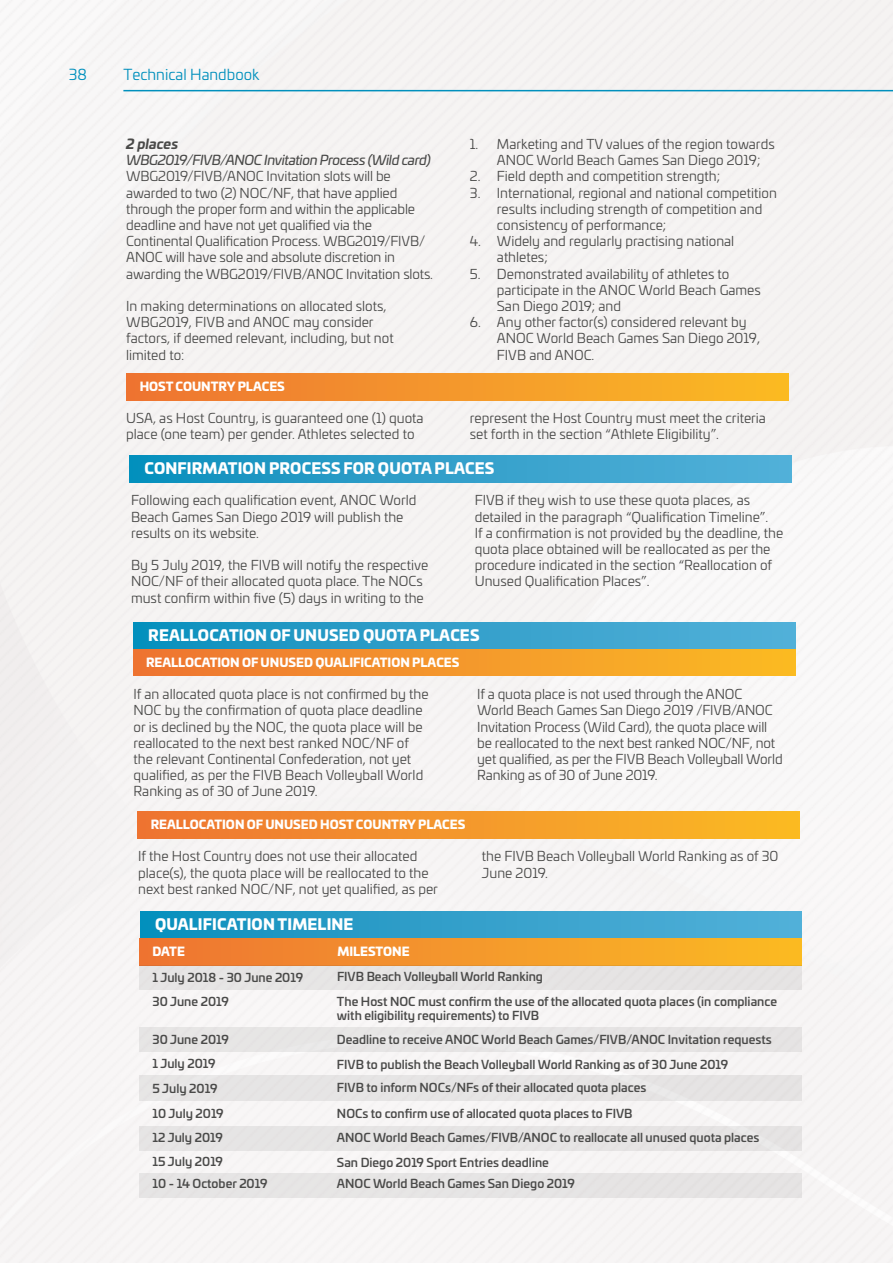
<style>
.page{position:relative;width:893px;height:1263px;background:#f6f4f3}
.page>*{position:absolute;margin:0;border:0;box-sizing:border-box;transform-origin:0 0}
.t1{font:900 15px "Univia Pro";letter-spacing:.01em;color:#fff}
.t2{font:15px "Univia Pro";color:#0190bd}
.t3{font:13.5px/16.2px "Univia Pro";color:#4a4a49}
.t4{font:italic 13.5px "Univia Pro";letter-spacing:-.03em;color:#4a4a49}
.t5{font:italic 700 13.5px "Univia Pro";color:#4a4a49}
.t6{font:500 12px/24.5px "Univia Pro";color:#4a4a49}
.t7{font:900 12px "Univia Pro";color:#fff}
</style>
<div class="page">
<hr style="left:123px;top:90px;width:770px;height:1px;background:#0190bd">
<div style="left:140px;top:1126px;width:662px;height:24px;background:#e6e4e4"></div>
<div style="left:127px;top:373px;width:662px;height:27px;background:linear-gradient(to right,#ee7432,#fbbc24)"></div>
<div style="left:130px;top:455px;width:661px;height:27px;background:linear-gradient(to right,#0d90bd,#56b1d9)"></div>
<div style="left:133px;top:623px;width:662px;height:26px;background:linear-gradient(to right,#0d90bd,#56b0d9)"></div>
<div style="left:133px;top:649px;width:662px;height:27px;background:linear-gradient(to right,#ee7432,#fbbc24)"></div>
<div style="left:138px;top:811px;width:662px;height:27px;background:linear-gradient(to right,#ee7432,#fbbc24)"></div>
<div style="left:140px;top:911px;width:662px;height:27px;background:linear-gradient(to right,#0d90bd,#56b1d9)"></div>
<div style="left:140px;top:938px;width:662px;height:27px;background:linear-gradient(to right,#ee7432,#fbbc24)"></div>
<div style="left:140px;top:965px;width:662px;height:24px;background:#e6e4e4"></div>
<div style="left:140px;top:1027px;width:662px;height:24px;background:#e6e4e4"></div>
<div style="left:140px;top:1076px;width:662px;height:25px;background:#e6e4e4"></div>
<div style="left:140px;top:1173px;width:662px;height:24px;background:#e6e4e4"></div>
<p class="t2" style="left:69px;top:64px;width:20px">38</p>
<p class="t2" style="left:123px;top:63px;width:137px">Technical Handbook</p>
<p class="t5" style="left:126px;top:133px;width:53px">2 places</p>
<p class="t4" style="left:126px;top:150px;width:306px">WBG2019/FIVB/ANOC Invitation Process (Wild card)</p>
<p class="t3" style="left:126px;top:168px;width:308px">WBG2019/FIVB/ANOC Invitation slots will be awarded to two (2) NOC/NF, that have applied through the proper form and within the applicable deadline and have not yet qualified via the Continental Qualification Process. WBG2019/FIVB/ ANOC will have sole and absolute discretion in awarding the WBG2019/FIVB/ANOC Invitation slots.</p>
<p class="t3" style="left:126px;top:297px;width:269px">In making determinations on allocated slots, WBG2019, FIVB and ANOC may consider factors, if deemed relevant, including, but not limited to:</p>
<p class="t7" style="left:140px;top:377px;width:147px">HOST COUNTRY PLACES</p>
<p class="t3" style="left:497px;top:135px;width:279px;text-indent:-27px">1. Marketing and TV values of the region towards<br>ANOC World Beach Games San Diego 2019;</p>
<p class="t3" style="left:470px;top:168px;width:252px">2. Field depth and competition strength;</p>
<p class="t3" style="left:497px;top:184px;width:281px;text-indent:-27px">3. International, regional and national competition results including strength of competition and consistency of performance;</p>
<p class="t3" style="left:497px;top:232px;width:239px;text-indent:-27px">4. Widely and regularly practising national athletes;</p>
<p class="t3" style="left:497px;top:265px;width:265px;text-indent:-27px">5. Demonstrated availability of athletes to participate in the ANOC World Beach Games<br>San Diego 2019; and</p>
<p class="t3" style="left:497px;top:313px;width:265px;text-indent:-27px">6. Any other factor(s) considered relevant by<br>ANOC World Beach Games San Diego 2019,<br>FIVB and ANOC.</p>
<p class="t3" style="left:126px;top:410px;width:299px">USA, as Host Country, is guaranteed one (1) quota place (one team) per gender. Athletes selected to</p>
<p class="t3" style="left:470px;top:410px;width:298px">represent the Host Country must meet the criteria set forth in the section “Athlete Eligibility”.</p>
<p class="t1" style="left:145px;top:456px;width:351px">CONFIRMATION PROCESS FOR QUOTA PLACES</p>
<p class="t3" style="left:131px;top:492px;width:287px">Following each qualification event, ANOC World<br>Beach Games San Diego 2019 will publish the results on its website.</p>
<p class="t3" style="left:131px;top:556px;width:299px">By 5 July 2019, the FIVB will notify the respective<br>NOC/NF of their allocated quota place. The NOCs must confirm within five (5) days in writing to the</p>
<p class="t3" style="left:475px;top:492px;width:310px">FIVB if they wish to use these quota places, as detailed in the paragraph “Qualification Timeline”.<br>If a confirmation is not provided by the deadline, the quota place obtained will be reallocated as per the procedure indicated in the section “Reallocation of Unused Qualification Places”.</p>
<p class="t1" style="left:148px;top:623px;width:333px">REALLOCATION OF UNUSED QUOTA PLACES</p>
<p class="t7" style="left:146px;top:653px;width:315px">REALLOCATION OF UNUSED QUALIFICATION PLACES</p>
<p class="t3" style="left:134px;top:685px;width:297px">If an allocated quota place is not confirmed by the NOC by the confirmation of quota place deadline or is declined by the NOC, the quota place will be reallocated to the next best ranked NOC/NF of the relevant Continental Confederation, not yet qualified, as per the FIVB Beach Volleyball World Ranking as of 30 of June 2019.</p>
<p class="t3" style="left:477px;top:685px;width:307px">If a quota place is not used through the ANOC<br>World Beach Games San Diego 2019 /FIVB/ANOC Invitation Process (Wild Card), the quota place will be reallocated to the next best ranked NOC/NF, not yet qualified, as per the FIVB Beach Volleyball World Ranking as of 30 of June 2019.</p>
<p class="t7" style="left:151px;top:815px;width:316px">REALLOCATION OF UNUSED HOST COUNTRY PLACES</p>
<p class="t3" style="left:138px;top:848px;width:301px">If the Host Country does not use their allocated place(s), the quota place will be reallocated to the next best ranked NOC/NF, not yet qualified, as per</p>
<p class="t3" style="left:482px;top:848px;width:298px">the FIVB Beach Volleyball World Ranking as of 30<br>June 2019.</p>
<p class="t1" style="left:155px;top:912px;width:200px">QUALIFICATION TIMELINE</p>
<p class="t7" style="left:152px;top:942px;width:34px">DATE</p>
<p class="t7" style="left:337px;top:942px;width:74px">MILESTONE</p>
<p class="t6" style="left:152px;top:964px;width:152px">1 July 2018 - 30 June 2019</p>
<p class="t6" style="left:337px;top:963px;width:208px">FIVB Beach Volleyball World Ranking</p>
<p class="t6" style="left:152px;top:989px;width:78px">30 June 2019</p>
<p class="t6" style="left:152px;top:1026px;width:78px">30 June 2019<br>1 July 2019<br>5 July 2019</p>
<p class="t6" style="left:337px;top:993px;width:442px;line-height:14.4px">The Host NOC must confirm the use of the allocated quota places (in compliance with eligibility requirements) to FIVB</p>
<p class="t6" style="left:337px;top:1026px;width:436px">Deadline to receive ANOC World Beach Games/FIVB/ANOC Invitation requests</p>
<p class="t6" style="left:337px;top:1052px;width:393px;line-height:23.4px">FIVB to publish the Beach Volleyball World Ranking as of 30 June 2019<br>FIVB to inform NOCs/NFs of their allocated quota places</p>
<p class="t6" style="left:152px;top:1101px;width:73px">10 July 2019</p>
<p class="t6" style="left:337px;top:1100px;width:297px">NOCs to confirm use of allocated quota places to FIVB</p>
<p class="t6" style="left:152px;top:1124px;width:72px">12 July 2019<br>15 July 2019</p>
<p class="t6" style="left:337px;top:1123px;width:424px;line-height:25.3px">ANOC World Beach Games/FIVB/ANOC to reallocate all unused quota places<br>San Diego 2019 Sport Entries deadline</p>
<p class="t6" style="left:152px;top:1171px;width:116px">10 - 14 October 2019</p>
<p class="t6" style="left:337px;top:1171px;width:239px">ANOC World Beach Games San Diego 2019</p>
</div>
